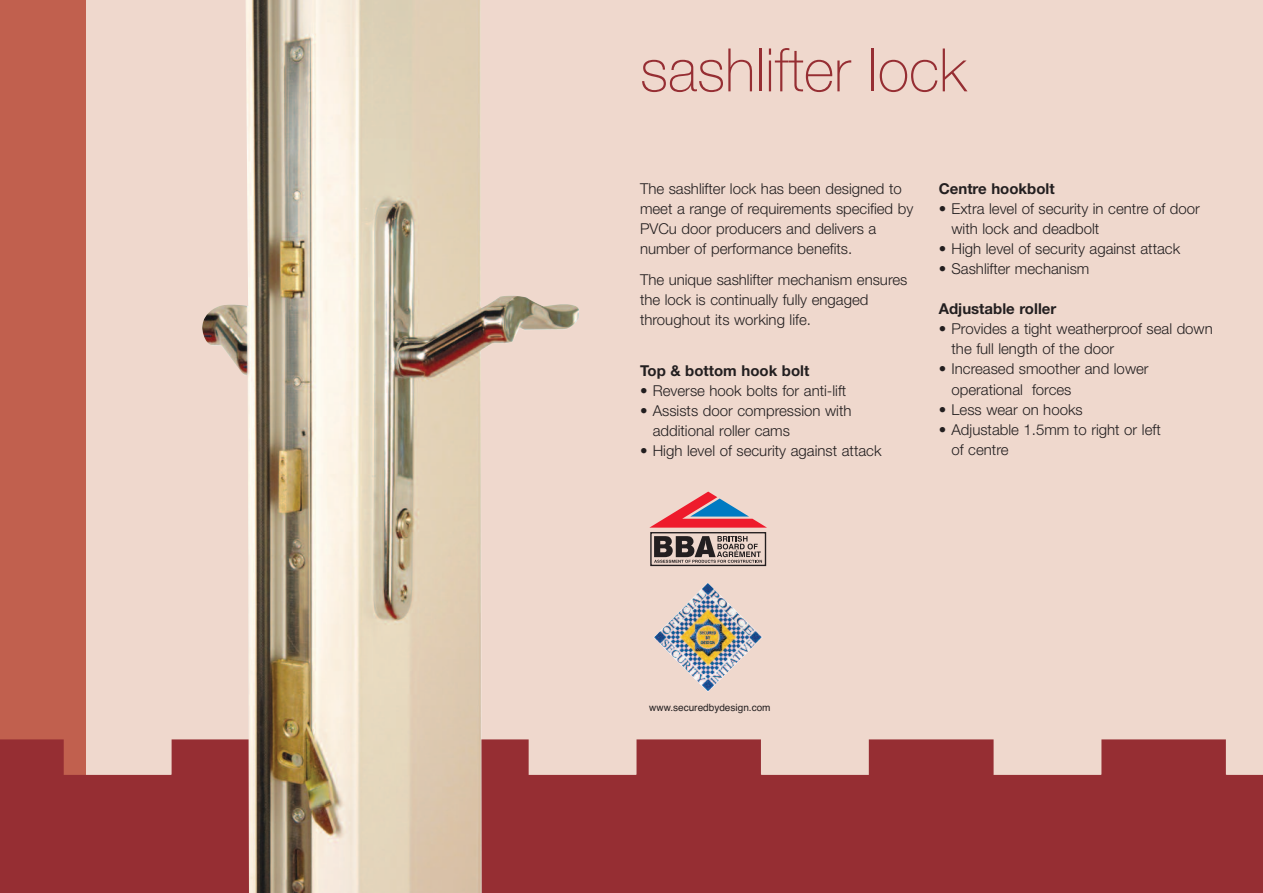
<style>
.page{position:relative;width:1263px;height:893px;background:#efd8cd}
.page>*{position:absolute;margin:0;border:0;box-sizing:border-box;transform-origin:0 0}
.t1{font:100 60px "Helvetica Neue";color:#962e33}
.t2{font:300 15px/20.1px "Helvetica Neue";color:#231f20}
.t3{font:700 15px "Helvetica Neue";color:#231f20}
.t4{font:10.05px "Helvetica";color:#231f20}
</style>
<div class="page">
<div style="left:0;top:0;width:85px;height:782px;background:#c1604e"></div>
<svg style="left:649px;top:492px;width:118px;height:36px"></svg>
<div style="left:650px;top:532px;width:116px;height:34px;border:1px solid #231f20"></div>
<svg style="left:654px;top:536px;width:108px;height:27px"></svg>
<img style="left:653px;top:583px;width:109px;height:109px">
<img style="left:0;top:735px;width:1263px;height:158px">
<img style="left:202px;top:0;width:377px;height:893px">
<h1 class="t1" style="left:640px;top:49px;width:328px">sashlifter lock</h1>
<p class="t2" style="left:640px;top:180px;width:275px">The sashlifter lock has been designed to meet a range of requirements specified by PVCu door producers and delivers a number of performance benefits.</p>
<p class="t2" style="left:640px;top:271px;width:269px">The unique sashlifter mechanism ensures the lock is continually fully engaged throughout its working life.</p>
<p class="t3" style="left:640px;top:365px;width:171px">Top &amp; bottom hook bolt</p>
<p class="t2" style="left:640px;top:382px;width:208px">• Reverse hook bolts for anti-lift</p>
<p class="t2" style="left:653px;top:402px;width:200px;text-indent:-13px">• Assists door compression with additional roller cams</p>
<p class="t2" style="left:640px;top:442px;width:243px">• High level of security against attack</p>
<p class="t3" style="left:939px;top:183px;width:117px">Centre hookbolt</p>
<p class="t2" style="left:951px;top:200px;width:250px;text-indent:-13px">• Extra level of security in centre of door with lock and deadbolt</p>
<p class="t2" style="left:939px;top:240px;width:243px">• High level of security against attack</p>
<p class="t2" style="left:939px;top:260px;width:152px">• Sashlifter mechanism</p>
<p class="t3" style="left:939px;top:303px;width:119px">Adjustable roller</p>
<p class="t2" style="left:951px;top:320px;width:263px;text-indent:-13px">• Provides a tight weatherproof seal down the full length of the door</p>
<p class="t2" style="left:951px;top:360px;width:199px;text-indent:-13px">• Increased smoother and lower operational forces</p>
<p class="t2" style="left:939px;top:401px;width:146px">• Less wear on hooks</p>
<p class="t2" style="left:951px;top:421px;width:211px;text-indent:-13px">• Adjustable 1.5mm to right or left of centre</p>
<p class="t4" style="left:649px;top:701px;width:123px">www.securedbydesign.com</p>
</div>
